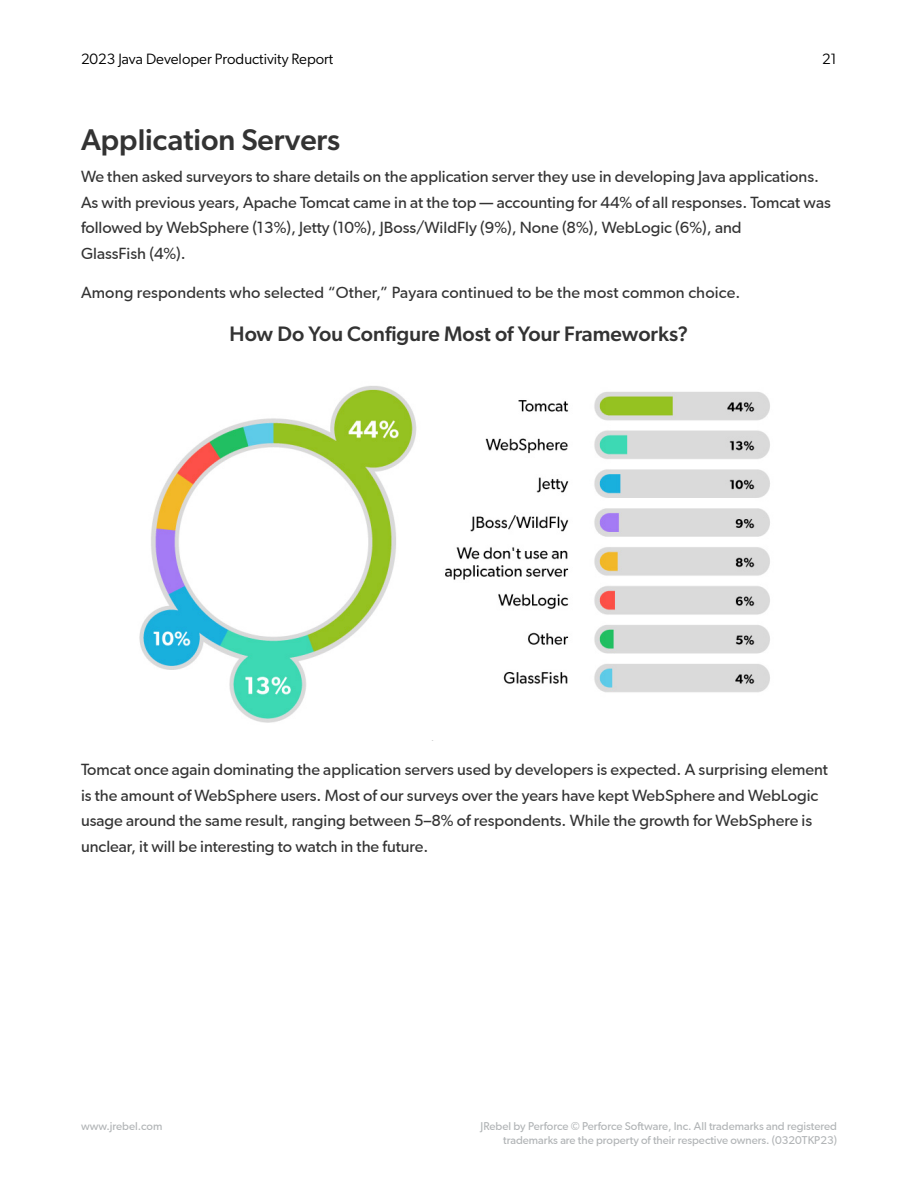
<style>
.page{position:relative;width:918px;height:1188px;background:#fff}
.page>*{position:absolute;margin:0;border:0;box-sizing:border-box;transform-origin:0 0}
.t1{font:500 30px "Gibson";color:#333}
.t2{font:500 21px "Gibson";color:#333}
.t3{font:15px/25.5px "Gibson";color:#333}
.t4{font:15px "Gibson";color:#000}
.t5{font:10.5px/13.5px "Gibson";color:#b1b4b6;text-align:right}
</style>
<div class="page">
<img style="left:139px;top:386px;width:631px;height:337px">
<p class="t4" style="left:81px;top:49px;width:254px">2023 Java Developer Productivity Report</p>
<p class="t4" style="left:822px;top:49px;width:16px">21</p>
<h1 class="t1" style="left:81px;top:122px;width:260px">Application Servers</h1>
<p class="t3" style="left:81px;top:164px;width:751px">We then asked surveyors to share details on the application server they use in developing Java applications.<br>As with previous years, Apache Tomcat came in at the top — accounting for 44% of all responses. Tomcat was followed by WebSphere (13%), Jetty (10%), JBoss/WildFly (9%), None (8%), WebLogic (6%), and<br>GlassFish (4%).</p>
<p class="t3" style="left:81px;top:279px;width:661px">Among respondents who selected “Other,” Payara continued to be the most common choice.</p>
<h2 class="t2" style="left:230px;top:321px;width:460px">How Do You Configure Most of Your Frameworks?</h2>
<p class="t3" style="left:81px;top:757px;width:749px">Tomcat once again dominating the application servers used by developers is expected. A surprising element is the amount of WebSphere users. Most of our surveys over the years have kept WebSphere and WebLogic usage around the same result, ranging between 5–8% of respondents. While the growth for WebSphere is unclear, it will be interesting to watch in the future.</p>
<p class="t5" style="left:81px;top:1120px;width:83px">www.jrebel.com</p>
<p class="t5" style="left:481px;top:1120px;width:358px">JRebel by Perforce © Perforce Software, Inc. All trademarks and registered trademarks are the property of their respective owners. (0320TKP23)</p>
</div>
